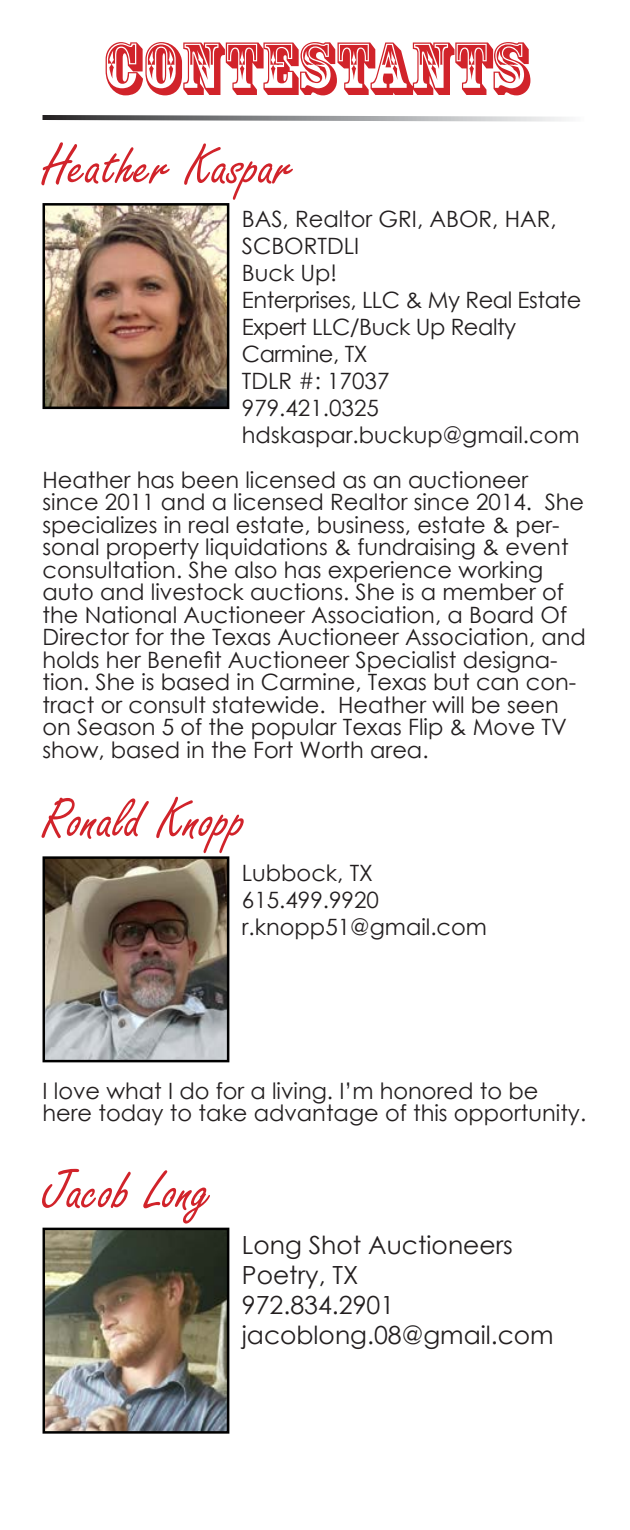
<style>
.page{position:relative;width:630px;height:1530px;background:#fff}
.page>*{position:absolute;margin:0;border:0;box-sizing:border-box;transform-origin:0 0}
.t1{font:70px "Rosewood Std";color:#d1232a}
.t2{font:60px "Freestyle Script";color:#d1232a}
.t3{font:25px/30px "Century Gothic";color:#231f20}
.t4{font:22.5px/22.5px "Century Gothic";color:#231f20}
</style>
<div class="page">
<img style="left:46px;top:206px;width:180px;height:200px">
<div style="left:43px;top:203px;width:186px;height:206px;border:2px solid #000"></div>
<img style="left:46px;top:859px;width:180px;height:200px">
<div style="left:43px;top:856px;width:186px;height:206px;border:2px solid #000"></div>
<img style="left:42px;top:115px;width:527px;height:7px">
<img style="left:46px;top:1231px;width:180px;height:200px">
<div style="left:43px;top:1228px;width:186px;height:206px;border:2px solid #000"></div>
<h1 class="t1" style="left:102px;top:27px;width:428px">CONTESTANTS</h1>
<h2 class="t2" style="left:43px;top:133px;width:252px">Heather Kaspar</h2>
<p class="t4" style="left:242px;top:205px;width:341px;line-height:27px">BAS, Realtor GRI, ABOR, HAR,<br>SCBORTDLI<br>Buck Up!<br>Enterprises, LLC &amp; My Real Estate<br>Expert LLC/Buck Up Realty<br>Carmine, TX<br>TDLR #: 17037<br>979.421.0325 hdskaspar.buckup@gmail.com</p>
<p class="t4" style="left:43px;top:468px;width:545px">Heather has been licensed as an auctioneer since 2011 and a licensed Realtor since 2014. She specializes in real estate, business, estate &amp; per&shy;sonal property liquidations &amp; fundraising &amp; event consultation. She also has experience working auto and livestock auctions. She is a member of the National Auctioneer Association, a Board Of Director for the Texas Auctioneer Association, and holds her Benefit Auctioneer Specialist designa&shy;tion. She is based in Carmine, Texas but can con&shy;tract or consult statewide. Heather will be seen on Season 5 of the popular Texas Flip &amp; Move TV show, based in the Fort Worth area.</p>
<h2 class="t2" style="left:43px;top:787px;width:205px">Ronald Knopp</h2>
<p class="t4" style="left:242px;top:859px;width:247px;line-height:27px">Lubbock, TX<br>615.499.9920 r.knopp51@gmail.com</p>
<p class="t4" style="left:43px;top:1079px;width:545px">I love what I do for a living. I’m honored to be here today to take advantage of this opportunity.</p>
<h2 class="t2" style="left:43px;top:1158px;width:171px">Jacob Long</h2>
<p class="t3" style="left:242px;top:1229px;width:313px">Long Shot Auctioneers<br>Poetry, TX<br>972.834.2901 jacoblong.08@gmail.com</p>
</div>
